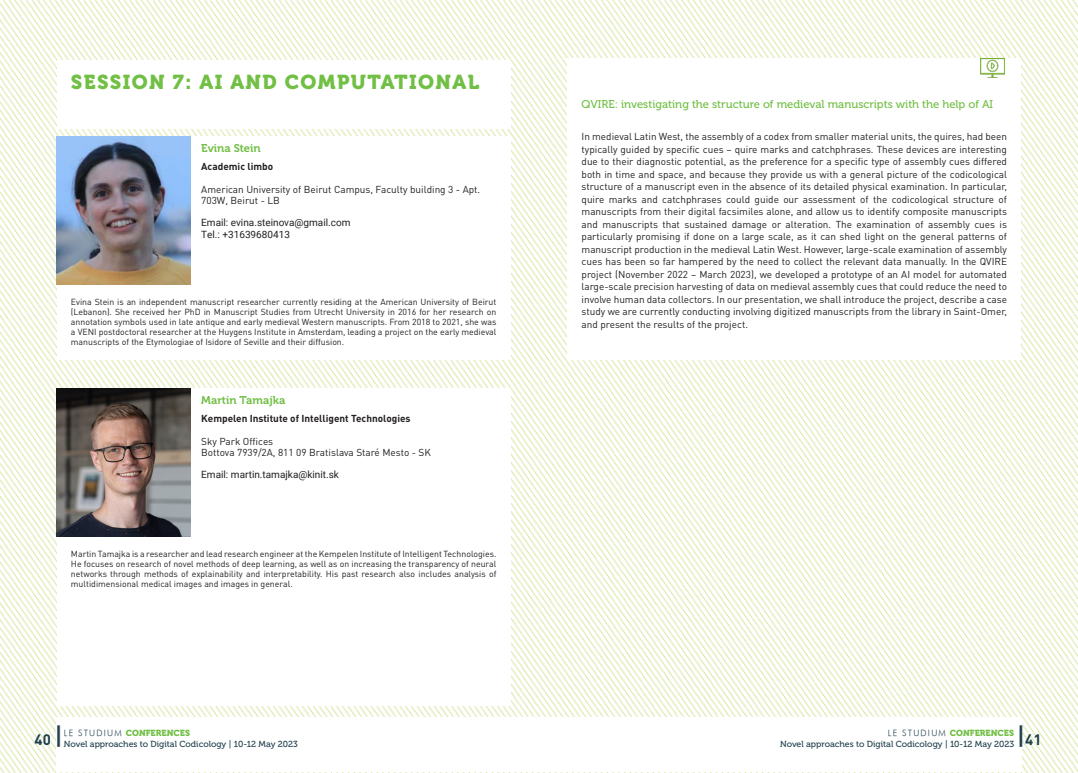
<style>
.page{position:relative;width:1078px;height:773px;background:#fff}
.page>*{position:absolute;margin:0;border:0;box-sizing:border-box;transform-origin:0 0}
.t1{font:20px "Museo 900";letter-spacing:.07em;color:#71bf44}
.t2{font:700 15px "DIN Pro";color:#20404d}
.CV{font:11.25px "Museo 500";color:#71bf44}
.Nom_def{font:11.25px "Museo 700";color:#71bf44}
.Texte{font:10px/12.5px "DIN Pro";color:#231f20;text-align:justify}
.Coordonnées{font:10px/11.2px "DIN Pro";color:#231f20}
.Coordonnées-2{font:10px "Roboto";color:#231f20}
.Coordonnées-3{font:700 10px "DIN Pro";color:#231f20}
.CV-2{font:8.75px/10px "DIN Pro";color:#231f20;text-align:justify}
.t3{font:8.75px "Museo 500";color:#20404d}
.t4{font:8.75px "Museo 900";color:#71bf44}
.s1{font-weight:500;font-size:25px}
.s2{font-family:"Futura";font-style:italic;color:#20404d}
</style>
<div class="page">
<img style="left:0;top:0;width:1077px;height:772px">
<div style="left:57px;top:136px;width:453px;height:148px;background:#fff"></div>
<div style="left:57px;top:388px;width:453px;height:148px;background:#fff"></div>
<div style="left:57px;top:276px;width:453px;height:84px;background:#fff"></div>
<div style="left:57px;top:528px;width:453px;height:177px;background:#fff"></div>
<div style="left:57px;top:60px;width:453px;height:69px;background:#fff"></div>
<img style="left:57px;top:137px;width:133px;height:147px">
<img style="left:57px;top:388px;width:133px;height:148px">
<div style="left:567px;top:58px;width:453px;height:302px;background:#fff"></div>
<img style="left:980px;top:59px;width:24px;height:18px">
<div style="left:57px;top:717px;width:482px;height:55px;background:#fff"></div>
<div style="left:539px;top:717px;width:481px;height:55px;background:#fff"></div>
<p class="t1" style="left:71px;top:71px;width:410px">SESSION 7: AI AND COMPUTATIONAL</p>
<p class="Nom_def" style="left:201px;top:141px;width:61px">Evina Stein</p>
<p class="Coordonnées-3" style="left:201px;top:159px;width:73px">Academic limbo</p>
<p class="Coordonnées" style="left:201px;top:183px;width:280px">American University of Beirut Campus, Faculty building 3 - Apt.<br>703W, Beirut - LB</p>
<p class="Coordonnées-2" style="left:201px;top:216px;width:151px">Email: evina.steinova@gmail.com</p>
<p class="Coordonnées-2" style="left:201px;top:227px;width:90px">Tel.: +31639680413</p>
<p class="CV-2" style="left:71px;top:296px;width:427px">Evina Stein is an independent manuscript researcher currently residing at the American University of Beirut (Lebanon). She received her PhD in Manuscript Studies from Utrecht University in 2016 for her research on annotation symbols used in late antique and early medieval Western manuscripts. From 2018 to 2021, she was a VENI postdoctoral researcher at the Huygens Institute in Amsterdam, leading a project on the early medieval manuscripts of the Etymologiae of Isidore of Seville and their diffusion.</p>
<p class="Nom_def" style="left:201px;top:393px;width:86px">Martin Tamajka</p>
<p class="Coordonnées-3" style="left:201px;top:411px;width:211px">Kempelen Institute of Intelligent Technologies</p>
<p class="Coordonnées" style="left:201px;top:435px;width:73px">Sky Park Offices</p>
<p class="Coordonnées" style="left:201px;top:446px;width:231px">Bottova 7939/2A, 811 09 Bratislava Staré Mesto - SK</p>
<p class="Coordonnées-2" style="left:201px;top:468px;width:139px">Email: martin.tamajka@kinit.sk</p>
<p class="CV-2" style="left:71px;top:548px;width:427px">Martin Tamajka is a researcher and lead research engineer at the Kempelen Institute of Intelligent Technologies.<br>He focuses on research of novel methods of deep learning, as well as on increasing the transparency of neural networks through methods of explainability and interpretability. His past research also includes analysis of multidimensional medical images and images in general.</p>
<h2 class="t2" style="left:35px;top:729px;width:30px">40 <span class="s1">|</span></h2>
<p class="t4" style="left:64px;top:728px;width:128px"><span class="s2">LE STUDIUM</span> CONFERENCES</p>
<p class="t3" style="left:64px;top:738px;width:235px">Novel approaches to Digital Codicology | 10-12 May 2023</p>
<p class="CV" style="left:581px;top:98px;width:413px">QVIRE: investigating the structure of medieval manuscripts with the help of AI</p>
<p class="Texte" style="left:581px;top:130px;width:427px">In medieval Latin West, the assembly of a codex from smaller material units, the quires, had been typically guided by specific cues – quire marks and catchphrases. These devices are interesting due to their diagnostic potential, as the preference for a specific type of assembly cues differed both in time and space, and because they provide us with a general picture of the codicological structure of a manuscript even in the absence of its detailed physical examination. In particular, quire marks and catchphrases could guide our assessment of the codicological structure of manuscripts from their digital facsimiles alone, and allow us to identify composite manuscripts and manuscripts that sustained damage or alteration. The examination of assembly cues is particularly promising if done on a large scale, as it can shed light on the general patterns of manuscript production in the medieval Latin West. However, large-scale examination of assembly cues has been so far hampered by the need to collect the relevant data manually. In the QVIRE project (November 2022 – March 2023), we developed a prototype of an AI model for automated large-scale precision harvesting of data on medieval assembly cues that could reduce the need to involve human data collectors. In our presentation, we shall introduce the project, describe a case study we are currently conducting involving digitized manuscripts from the library in Saint-Omer, and present the results of the project.</p>
<h2 class="t2" style="left:1016px;top:729px;width:26px"><span class="s1">|</span>41</h2>
<p class="t4" style="left:887px;top:728px;width:128px"><span class="s2">LE STUDIUM</span> CONFERENCES</p>
<p class="t3" style="left:779px;top:738px;width:235px">Novel approaches to Digital Codicology | 10-12 May 2023</p>
</div>
